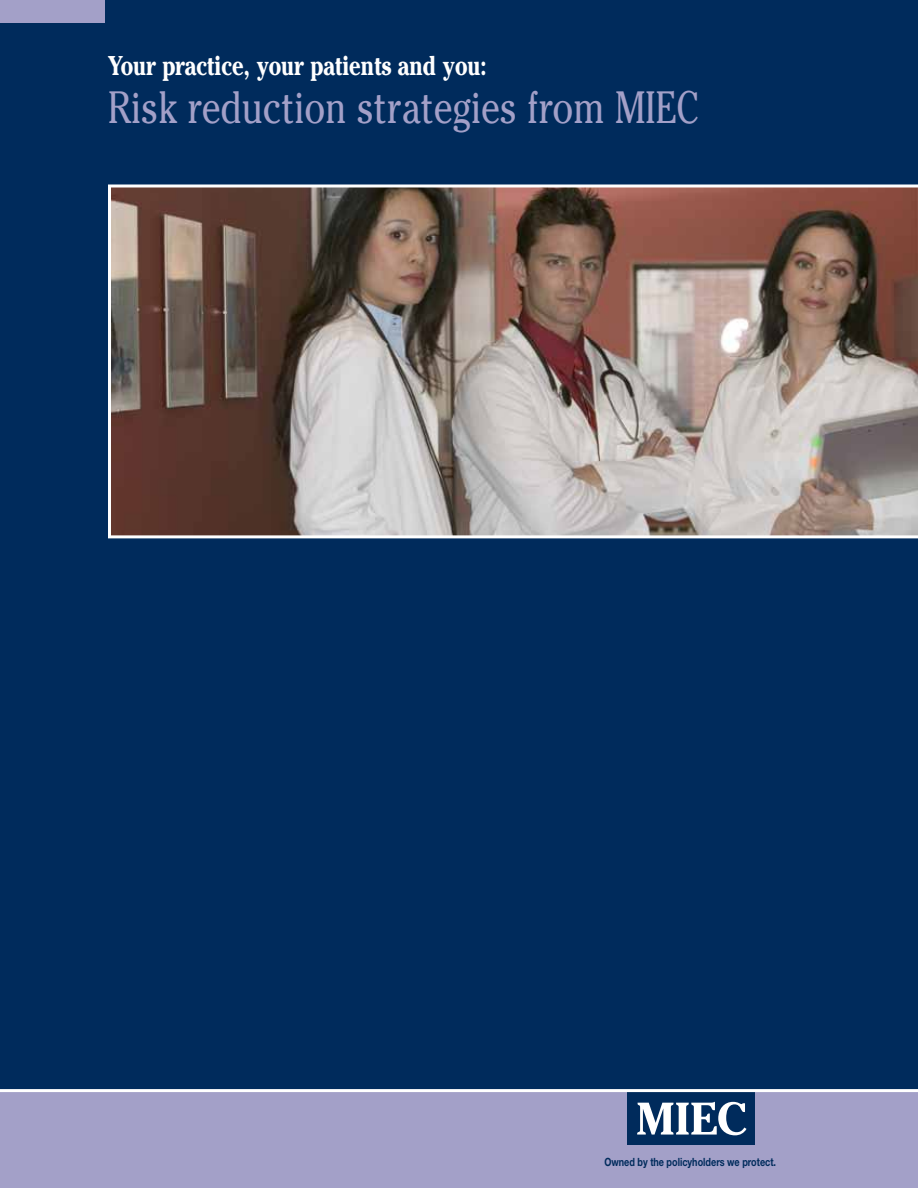
<style>
.page{position:relative;width:918px;height:1188px;background:#fff}
.page>*{position:absolute;margin:0;border:0;box-sizing:border-box;transform-origin:0 0}
.t1{font:45px "Cheltenham";color:#a3a0c8;scale:.8 1}
.t2{font:700 27px "Cheltenham";color:#fff;scale:.8 1}
.t3{font:700 11.4px "Helvetica Neue";color:#002b5c;scale:.8 1}
</style>
<div class="page">
<div style="left:0;top:0;width:918px;height:1090px;background:#002b5c"></div>
<div style="left:0;top:0;width:105px;height:22px;background:#a3a0c8"></div>
<img style="left:108px;top:184px;width:810px;height:354px">
<div style="left:0;top:1091px;width:918px;height:97px;background:#a3a0c8"></div>
<div style="left:628px;top:1090px;width:127px;height:55px;background:#002b5c"></div>
<svg style="left:637px;top:1102px;width:110px;height:33px"></svg>
<hr style="left:0;top:1089px;width:918px;height:3px;background:#fff">
<h2 class="t2" style="left:108px;top:49px;width:475px">Your practice, your patients and you:</h2>
<h1 class="t1" style="left:108px;top:81px;width:741px">Risk reduction strategies from MIEC</h1>
<p class="t3" style="left:604px;top:1155px;width:216px">Owned by the policyholders we protect.</p>
</div>
